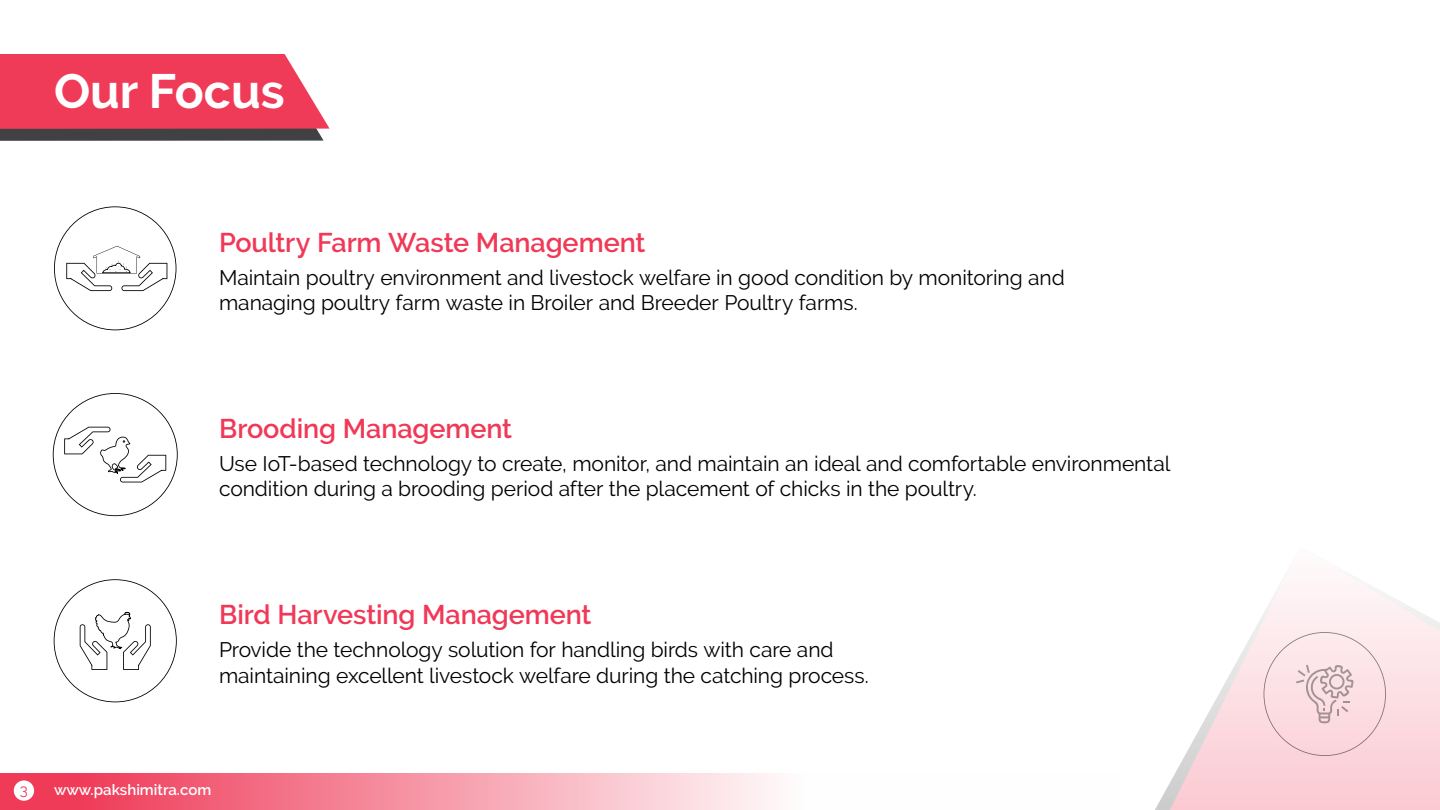
<style>
.page{position:relative;width:1440px;height:810px;background:#fff}
.page>*{position:absolute;margin:0;border:0;box-sizing:border-box;transform-origin:0 0}
.t1{font:700 48px "Raleway";color:#fff}
.t2{font:600 27px "Raleway";color:#f03857}
.t3{font:21px/25.2px "Raleway";letter-spacing:-.005em;color:#000}
.t4{font:600 15px "Raleway";color:#fff}
.t5{font:15px "Raleway";color:#ef3a58}
</style>
<div class="page">
<svg style="left:0;top:773px;width:775px;height:37px;background:#f58fa0"></svg>
<div style="left:14px;top:780px;width:20px;height:21px;background:#fff;border-radius:50%"></div>
<svg style="left:0;top:54px;width:329px;height:87px;background:#d8455e"></svg>
<svg style="left:54px;top:206px;width:122px;height:124px"></svg>
<svg style="left:54px;top:579px;width:123px;height:123px"></svg>
<svg style="left:53px;top:393px;width:125px;height:123px"></svg>
<svg style="left:1170px;top:585px;width:270px;height:225px"></svg>
<svg style="left:1263px;top:632px;width:123px;height:124px;background:#f5d9de"></svg>
<h1 class="t1" style="left:54px;top:64px;width:232px">Our Focus</h1>
<p class="t2" style="left:219px;top:227px;width:428px">Poultry Farm Waste Management</p>
<p class="t3" style="left:219px;top:265px;width:847px">Maintain poultry environment and livestock welfare in good condition by monitoring and managing poultry farm waste in Broiler and Breeder Poultry farms.</p>
<p class="t2" style="left:219px;top:413px;width:295px">Brooding Management</p>
<p class="t3" style="left:219px;top:451px;width:953px">Use IoT-based technology to create, monitor, and maintain an ideal and comfortable environmental condition during a brooding period after the placement of chicks in the poultry.</p>
<p class="t2" style="left:219px;top:599px;width:374px">Bird Harvesting Management</p>
<p class="t3" style="left:219px;top:637px;width:651px">Provide the technology solution for handling birds with care and maintaining excellent livestock welfare during the catching process.</p>
<p class="t5" style="left:20px;top:781px;width:10px">3</p>
<p class="t4" style="left:54px;top:781px;width:159px">www.pakshimitra.com</p>
</div>
